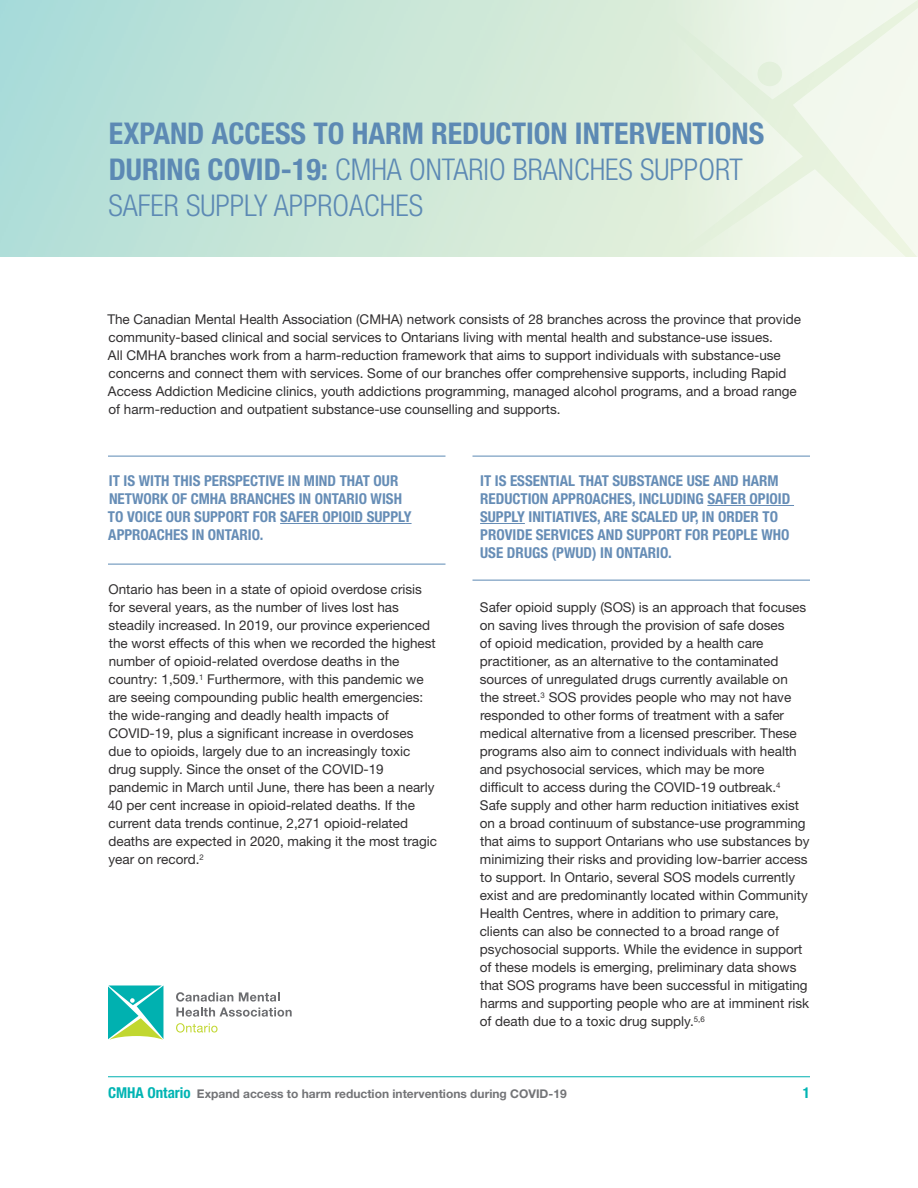
<style>
.page{position:relative;width:918px;height:1188px;background:#fff}
.page>*{position:absolute;margin:0;border:0;box-sizing:border-box;transform-origin:0 0}
.t1{font:700 condensed 30px/36px "Helvetica Neue LT Std";color:#5c89b4}
.t2{font:700 condensed 15px/18px "Helvetica Neue LT Std";color:#668db6}
.t3{font:700 condensed 15px "Helvetica Neue LT Std";color:#00b4b3}
.t4{font:13.5px/18px "Helvetica Neue LT Std";color:#312f30}
.t5{font:700 12px "Helvetica Neue LT Std";color:#737477}
.s1{font-weight:300}
.s2{font-stretch:condensed;font-size:15px;color:#00b4b3}
</style>
<div class="page">
<hr style="left:108px;top:1076px;width:702px;height:1px;background:#00b1b0">
<svg style="left:641px;top:0;width:277px;height:257px;background:#eaf4e5"></svg>
<hr style="left:280px;top:523px;width:132px;height:1px;background:#668db6">
<hr style="left:707px;top:505px;width:87px;height:1px;background:#668db6">
<hr style="left:480px;top:523px;width:45px;height:1px;background:#668db6">
<hr style="left:108px;top:456px;width:338px;height:1px;background:#5c89b4">
<hr style="left:472px;top:456px;width:338px;height:1px;background:#5c89b4">
<hr style="left:108px;top:564px;width:338px;height:1px;background:#5c89b4">
<hr style="left:472px;top:580px;width:338px;height:1px;background:#5c89b4">
<svg style="left:176px;top:992px;width:116px;height:25px"></svg>
<svg style="left:176px;top:1023px;width:42px;height:10px"></svg>
<svg style="left:108px;top:986px;width:55px;height:54px;background:#4bc4ab"></svg>
<h1 class="t1" style="left:108px;top:115px;width:657px">EXPAND ACCESS TO HARM REDUCTION INTERVENTIONS<br>DURING COVID-19: <span class="s1">CMHA ONTARIO BRANCHES SUPPORT<br>SAFER SUPPLY APPROACHES</span></h1>
<p class="t4" style="left:107px;top:310px;width:695px">The Canadian Mental Health Association (CMHA) network consists of 28 branches across the province that provide community-based clinical and social services to Ontarians living with mental health and substance-use issues.<br>All CMHA branches work from a harm-reduction framework that aims to support individuals with substance-use concerns and connect them with services. Some of our branches offer comprehensive supports, including Rapid Access Addiction Medicine clinics, youth addictions programming, managed alcohol programs, and a broad range of harm-reduction and outpatient substance-use counselling and supports.</p>
<p class="t2" style="left:108px;top:471px;width:305px">IT IS WITH THIS PERSPECTIVE IN MIND THAT OUR NETWORK OF CMHA BRANCHES IN ONTARIO WISH TO VOICE OUR SUPPORT FOR SAFER OPIOID SUPPLY APPROACHES IN ONTARIO.</p>
<p class="t4" style="left:108px;top:580px;width:331px">Ontario has been in a state of opioid overdose crisis for several years, as the number of lives lost has steadily increased. In 2019, our province experienced the worst effects of this when we recorded the highest number of opioid-related overdose deaths in the country: 1,509.<sup>1</sup> Furthermore, with this pandemic we are seeing compounding public health emergencies: the wide-ranging and deadly health impacts of COVID-19, plus a significant increase in overdoses due to opioids, largely due to an increasingly toxic drug supply. Since the onset of the COVID-19 pandemic in March until June, there has been a nearly 40 per cent increase in opioid-related deaths. If the current data trends continue, 2,271 opioid-related deaths are expected in 2020, making it the most tragic year on record.<sup>2</sup></p>
<p class="t2" style="left:480px;top:471px;width:312px">IT IS ESSENTIAL THAT SUBSTANCE USE AND HARM REDUCTION APPROACHES, INCLUDING SAFER OPIOID SUPPLY INITIATIVES, ARE SCALED UP, IN ORDER TO PROVIDE SERVICES AND SUPPORT FOR PEOPLE WHO USE DRUGS (PWUD) IN ONTARIO.</p>
<p class="t4" style="left:480px;top:598px;width:331px">Safer opioid supply (SOS) is an approach that focuses on saving lives through the provision of safe doses<br>of opioid medication, provided by a health care practitioner, as an alternative to the contaminated sources of unregulated drugs currently available on the street.<sup>3</sup> SOS provides people who may not have responded to other forms of treatment with a safer medical alternative from a licensed prescriber. These programs also aim to connect individuals with health and psychosocial services, which may be more difficult to access during the COVID-19 outbreak.<sup>4<br></sup>Safe supply and other harm reduction initiatives exist on a broad continuum of substance-use programming that aims to support Ontarians who use substances by minimizing their risks and providing low-barrier access to support. In Ontario, several SOS models currently exist and are predominantly located within Community Health Centres, where in addition to primary care, clients can also be connected to a broad range of psychosocial supports. While the evidence in support of these models is emerging, preliminary data shows that SOS programs have been successful in mitigating harms and supporting people who are at imminent risk of death due to a toxic drug supply.<sup>5,6</sup></p>
<p class="t5" style="left:108px;top:1086px;width:460px"><span class="s2">CMHA Ontario</span> Expand access to harm reduction interventions during COVID-19</p>
<p class="t3" style="left:803px;top:1084px;width:9px">1</p>
</div>
